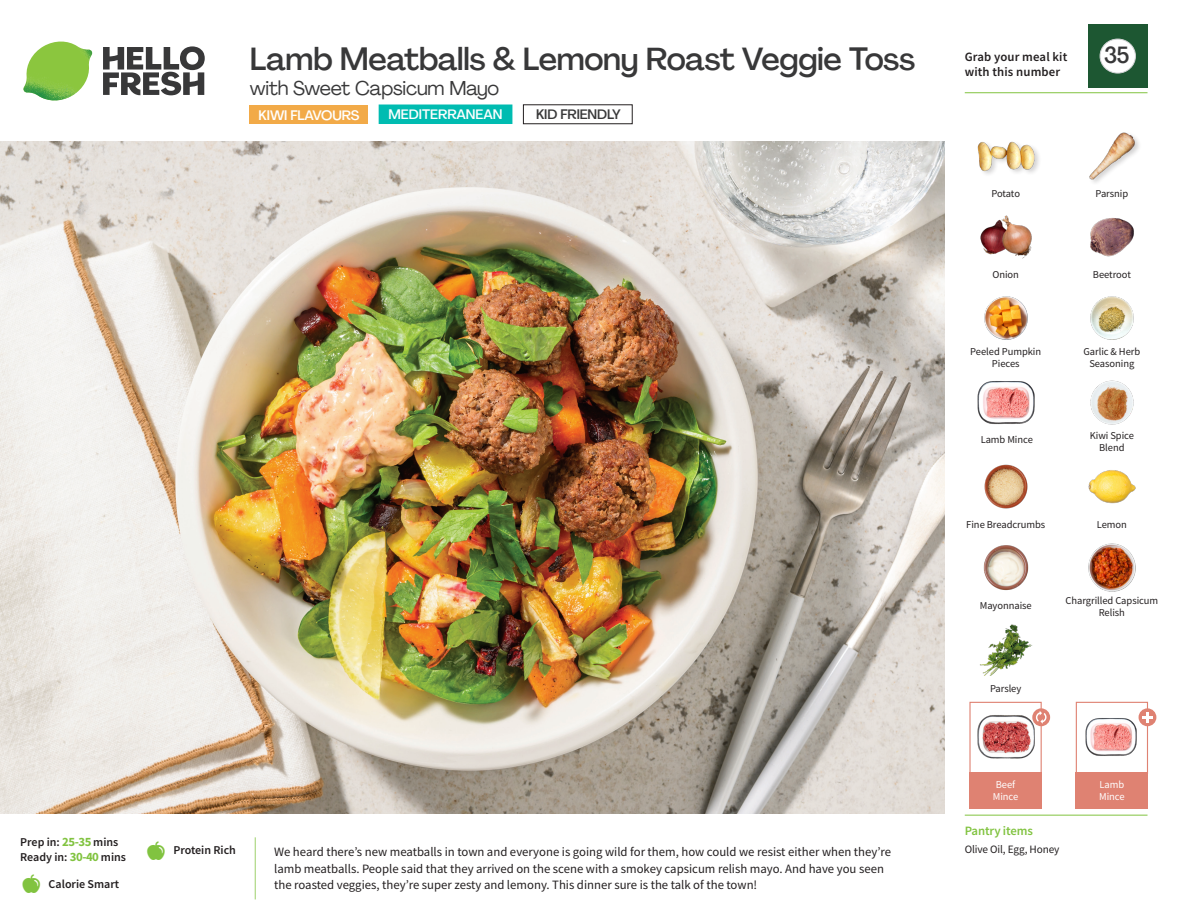
<style>
.page{position:relative;width:1188px;height:918px;background:#fff}
.page>*{position:absolute;margin:0;border:0;box-sizing:border-box;transform-origin:0 0}
._15_Titel_UK{font:500 31.5px "Agrandir";letter-spacing:-.01em;color:#383839}
._002_Label_Nr{font:500 22.8px "Agrandir";color:#383839;scale:.94 1}
._15_Titel_UK-2{font:19.5px "Agrandir";letter-spacing:-.01em;color:#383839}
.t1{font:500 13.5px "Agrandir";letter-spacing:-.005em;color:#fff}
.t2{font:500 13.5px "Agrandir";letter-spacing:-.01em;color:#383839}
.Step_6_Text_AU{font:12.75px/16.5px "Source Sans Pro";color:#231f20}
.t3{font:600 12.75px/15px "Source Sans Pro";letter-spacing:.01em;color:#231f20}
._04_Headers_Front{font:600 12.75px "Source Sans Pro";letter-spacing:-.01em;color:#81c340}
._04_Intro{font:600 12px "Source Sans Pro";color:#231f20}
._05_Pantry{font:11.25px "Source Sans Pro";letter-spacing:-.01em;color:#231f20}
._18_FRONT_ingredients{font:10.5px/12px "Source Sans Pro";letter-spacing:-.005em;color:#231f20;text-align:center}
._18_FRONT_ingredients-2{font:10.5px/12px "Source Sans Pro";letter-spacing:-.005em;color:#fff}
.s1{font-weight:700;font-size:12.75px;color:#81c340}
</style>
<div class="page">
<svg style="left:103px;top:46px;width:102px;height:49px"></svg>
<img style="left:23px;top:42px;width:69px;height:59px">
<img style="left:0;top:142px;width:945px;height:672px">
<div style="left:1076px;top:702px;width:72px;height:72px;border:1px solid #df8272"></div>
<div style="left:1076px;top:772px;width:72px;height:37px;background:#df8272"></div>
<div style="left:969px;top:772px;width:73px;height:37px;background:#df8272"></div>
<img style="left:1086px;top:718px;width:51px;height:38px">
<div style="left:969px;top:702px;width:73px;height:72px;border:1px solid #df8272"></div>
<img style="left:977px;top:715px;width:57px;height:44px">
<div style="left:1139px;top:708px;width:17px;height:18px;background:#df8272;border-radius:50%"></div>
<svg style="left:1142px;top:712px;width:11px;height:11px"></svg>
<svg style="left:1032px;top:708px;width:18px;height:18px"></svg>
<svg style="left:1036px;top:711px;width:11px;height:13px"></svg>
<div style="left:1088px;top:24px;width:60px;height:64px;background:#1d5732"></div>
<div style="left:1100px;top:39px;width:35px;height:34px;background:#fff;border-radius:50%"></div>
<div style="left:1100px;top:39px;width:36px;height:34px;border:1px solid #d1d2d4;border-radius:50%"></div>
<div style="left:523px;top:105px;width:109px;height:19px;border:1px solid #231f20"></div>
<div style="left:250px;top:105px;width:118px;height:19px;background:#f2aa48"></div>
<img style="left:984px;top:296px;width:44px;height:44px">
<img style="left:1090px;top:380px;width:44px;height:45px">
<img style="left:977px;top:381px;width:57px;height:44px">
<img style="left:984px;top:464px;width:44px;height:45px">
<img style="left:1088px;top:543px;width:48px;height:49px">
<img style="left:983px;top:545px;width:46px;height:46px">
<img style="left:980px;top:624px;width:53px;height:52px">
<img style="left:1090px;top:296px;width:44px;height:44px">
<img style="left:980px;top:215px;width:52px;height:44px">
<img style="left:1090px;top:218px;width:44px;height:39px">
<div style="left:977px;top:141px;width:65px;height:37px;background:#231f20;opacity:.2"></div>
<img style="left:977px;top:141px;width:57px;height:37px">
<img style="left:1089px;top:132px;width:50px;height:51px">
<img style="left:1088px;top:470px;width:48px;height:34px">
<hr style="left:965px;top:815px;width:183px;height:1px;background:#81c340">
<hr style="left:965px;top:92px;width:183px;height:1px;background:#81c340">
<div style="left:379px;top:105px;width:133px;height:19px;background:#00bcb1"></div>
<p class="_15_Titel_UK" style="left:250px;top:40px;width:667px">Lamb Meatballs &amp; Lemony Roast Veggie Toss</p>
<p class="_15_Titel_UK-2" style="left:250px;top:76px;width:251px">with Sweet Capsicum Mayo</p>
<p class="t1" style="left:389px;top:106px;width:116px">MEDITERRANEAN</p>
<p class="t1" style="left:259px;top:107px;width:102px">KIWI FLAVOURS</p>
<p class="t2" style="left:536px;top:106px;width:86px">KID FRIENDLY</p>
<p class="_04_Intro" style="left:20px;top:834px;width:100px">Prep in: <span class="s1">25-35</span> mins</p>
<p class="_04_Intro" style="left:20px;top:849px;width:107px">Ready in: <span class="s1">30-40</span> mins</p>
<p class="_04_Intro" style="left:173px;top:843px;width:64px">Protein Rich</p>
<p class="Step_6_Text_AU" style="left:274px;top:844px;width:618px">We heard there’s new meatballs in town and everyone is going wild for them, how could we resist either when they’re lamb meatballs. People said that they arrived on the scene with a smokey capsicum relish mayo. And have you seen</p>
<p class="_04_Intro" style="left:49px;top:876px;width:72px">Calorie Smart</p>
<p class="Step_6_Text_AU" style="left:274px;top:877px;width:485px">the roasted veggies, they’re super zesty and lemony. This dinner sure is the talk of the town!</p>
<p class="t3" style="left:965px;top:49px;width:104px">Grab your meal kit with this number</p>
<p class="_002_Label_Nr" style="left:1104px;top:41px;width:28px">35</p>
<p class="_18_FRONT_ingredients" style="left:992px;top:188px;width:30px">Potato</p>
<p class="_18_FRONT_ingredients" style="left:1096px;top:188px;width:34px">Parsnip</p>
<p class="_18_FRONT_ingredients" style="left:993px;top:269px;width:28px">Onion</p>
<p class="_18_FRONT_ingredients" style="left:1093px;top:269px;width:39px">Beetroot</p>
<p class="_18_FRONT_ingredients" style="left:970px;top:345px;width:72px">Peeled Pumpkin<br>Pieces</p>
<p class="_18_FRONT_ingredients" style="left:1083px;top:345px;width:58px">Garlic &amp; Herb<br>Seasoning</p>
<p class="_18_FRONT_ingredients" style="left:981px;top:434px;width:54px">Lamb Mince</p>
<p class="_18_FRONT_ingredients" style="left:1090px;top:429px;width:46px">Kiwi Spice<br>Blend</p>
<p class="_18_FRONT_ingredients" style="left:966px;top:518px;width:80px">Fine Breadcrumbs</p>
<p class="_18_FRONT_ingredients" style="left:1097px;top:518px;width:32px">Lemon</p>
<p class="_18_FRONT_ingredients" style="left:980px;top:599px;width:53px">Mayonnaise</p>
<p class="_18_FRONT_ingredients" style="left:990px;top:682px;width:33px">Parsley</p>
<p class="_18_FRONT_ingredients-2" style="left:993px;top:778px;width:27px">Beef<br>Mince</p>
<p class="_18_FRONT_ingredients" style="left:1066px;top:595px;width:94px">Chargrilled Capsicum<br>Relish</p>
<p class="_18_FRONT_ingredients-2" style="left:1099px;top:778px;width:27px">Lamb<br>Mince</p>
<p class="_04_Headers_Front" style="left:965px;top:822px;width:70px">Pantry items</p>
<p class="_05_Pantry" style="left:965px;top:842px;width:96px">Olive Oil, Egg, Honey</p>
</div>
